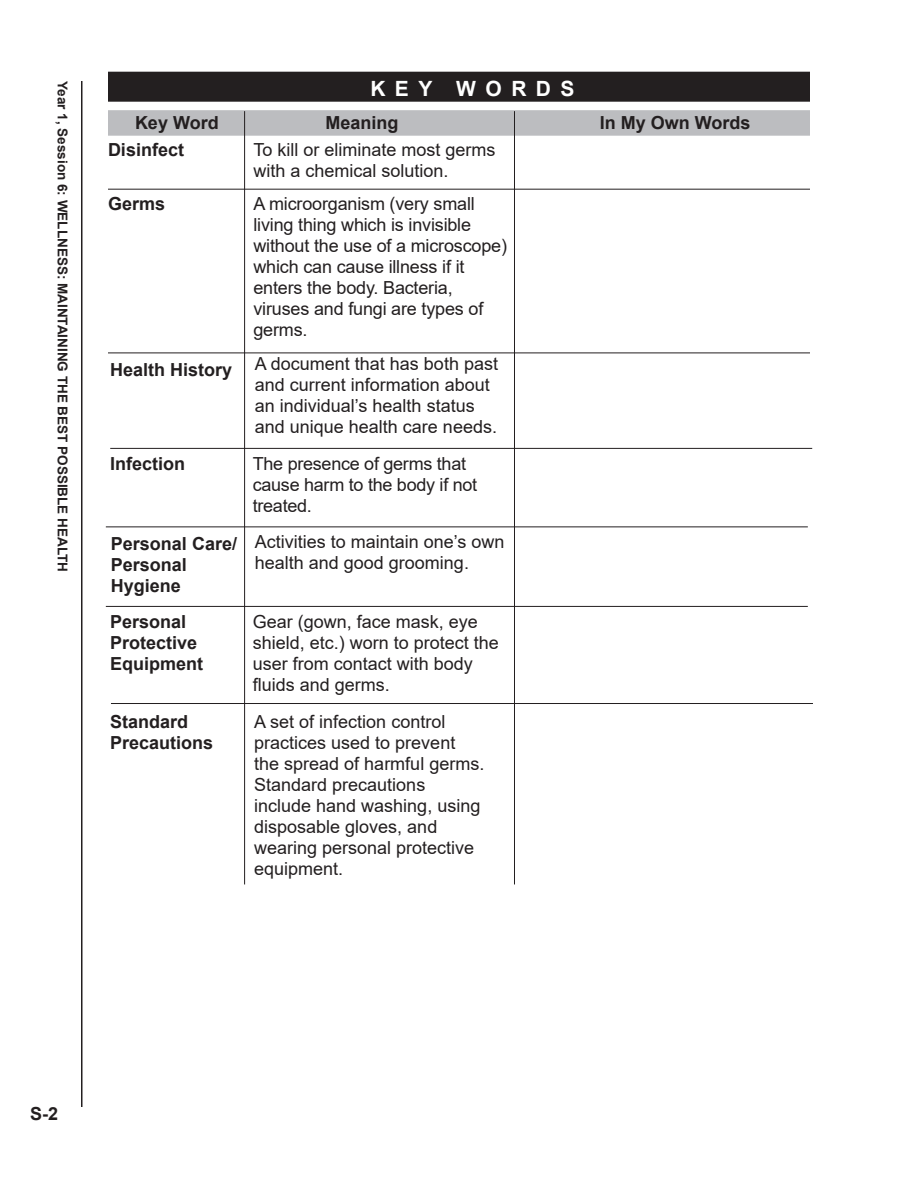
<style>
.page{position:relative;width:918px;height:1188px;background:#fff}
.page>*{position:absolute;margin:0;border:0;box-sizing:border-box;transform-origin:0 0}
.t1{font:700 21px "Arial";letter-spacing:.45em;color:#fff}
.t2{font:18px/21px "Arial";color:#231f20}
.t3{font:700 18px/21px "Arial";color:#231f20}
.t4{font:700 13.5px "Arial";color:#231f20}
.s1{font-weight:700}
</style>
<div class="page">
<hr style="left:81px;top:81px;width:1px;height:1026px;background:#231f20">
<div style="left:108px;top:110px;width:702px;height:26px;background:#bcbdc0"></div>
<hr style="left:244px;top:111px;width:1px;height:773px;background:#231f20">
<hr style="left:108px;top:189px;width:702px;height:1px;background:#231f20">
<hr style="left:108px;top:353px;width:702px;height:1px;background:#231f20">
<hr style="left:106px;top:526px;width:702px;height:1px;background:#231f20">
<hr style="left:110px;top:448px;width:702px;height:1px;background:#231f20">
<hr style="left:514px;top:111px;width:1px;height:773px;background:#231f20">
<hr style="left:106px;top:606px;width:702px;height:1px;background:#231f20">
<hr style="left:111px;top:703px;width:702px;height:1px;background:#231f20">
<div style="left:108px;top:72px;width:702px;height:30px;background:#231f20"></div>
<p class="t4" style="left:72px;top:81px;width:492px;rotate:90deg">Year 1, Session 6: WELLNESS: MAINTAINING THE BEST POSSIBLE HEALTH</p>
<p class="t1" style="left:370px;top:74px;width:206px">KEY WORDS</p>
<p class="t3" style="left:135px;top:112px;width:85px">Key Word</p>
<p class="t2" style="left:253px;top:109px;width:244px;line-height:27.2px;text-indent:72px"><span class="s1">Meaning<br></span>To kill or eliminate most germs</p>
<p class="t2" style="left:253px;top:160px;width:197px">with a chemical solution.</p>
<p class="t3" style="left:108px;top:139px;width:78px">Disinfect</p>
<p class="t3" style="left:108px;top:193px;width:59px">Germs</p>
<p class="t2" style="left:253px;top:193px;width:255px">A microorganism (very small living thing which is invisible without the use of a microscope) which can cause illness if it enters the body. Bacteria, viruses and fungi are types of germs.</p>
<p class="t3" style="left:110px;top:359px;width:124px">Health History</p>
<p class="t2" style="left:255px;top:353px;width:245px">A document that has both past and current information about an individual’s health status and unique health care needs.</p>
<p class="t3" style="left:110px;top:454px;width:77px">Infection</p>
<p class="t2" style="left:253px;top:453px;width:226px">The presence of germs that cause harm to the body if not treated.</p>
<p class="t3" style="left:111px;top:533px;width:128px">Personal Care/<br>Personal<br>Hygiene</p>
<p class="t2" style="left:255px;top:531px;width:251px">Activities to maintain one’s own health and good grooming.</p>
<p class="t3" style="left:110px;top:612px;width:78px">Personal</p>
<p class="t2" style="left:253px;top:612px;width:227px">Gear (gown, face mask, eye</p>
<p class="t3" style="left:110px;top:633px;width:89px">Protective</p>
<p class="t2" style="left:253px;top:633px;width:248px">shield, etc.) worn to protect the</p>
<p class="t3" style="left:110px;top:654px;width:95px">Equipment</p>
<p class="t2" style="left:253px;top:654px;width:222px">user from contact with body fluids and germs.</p>
<p class="t3" style="left:110px;top:711px;width:80px">Standard</p>
<p class="t2" style="left:254px;top:711px;width:193px">A set of infection control</p>
<p class="t3" style="left:110px;top:732px;width:105px">Precautions</p>
<p class="t2" style="left:254px;top:732px;width:232px">practices used to prevent the spread of harmful germs.<br>Standard precautions include hand washing, using disposable gloves, and wearing personal protective equipment.</p>
<p class="t3" style="left:600px;top:112px;width:152px">In My Own Words</p>
<p class="t3" style="left:30px;top:1104px;width:30px">S-2</p>
</div>
